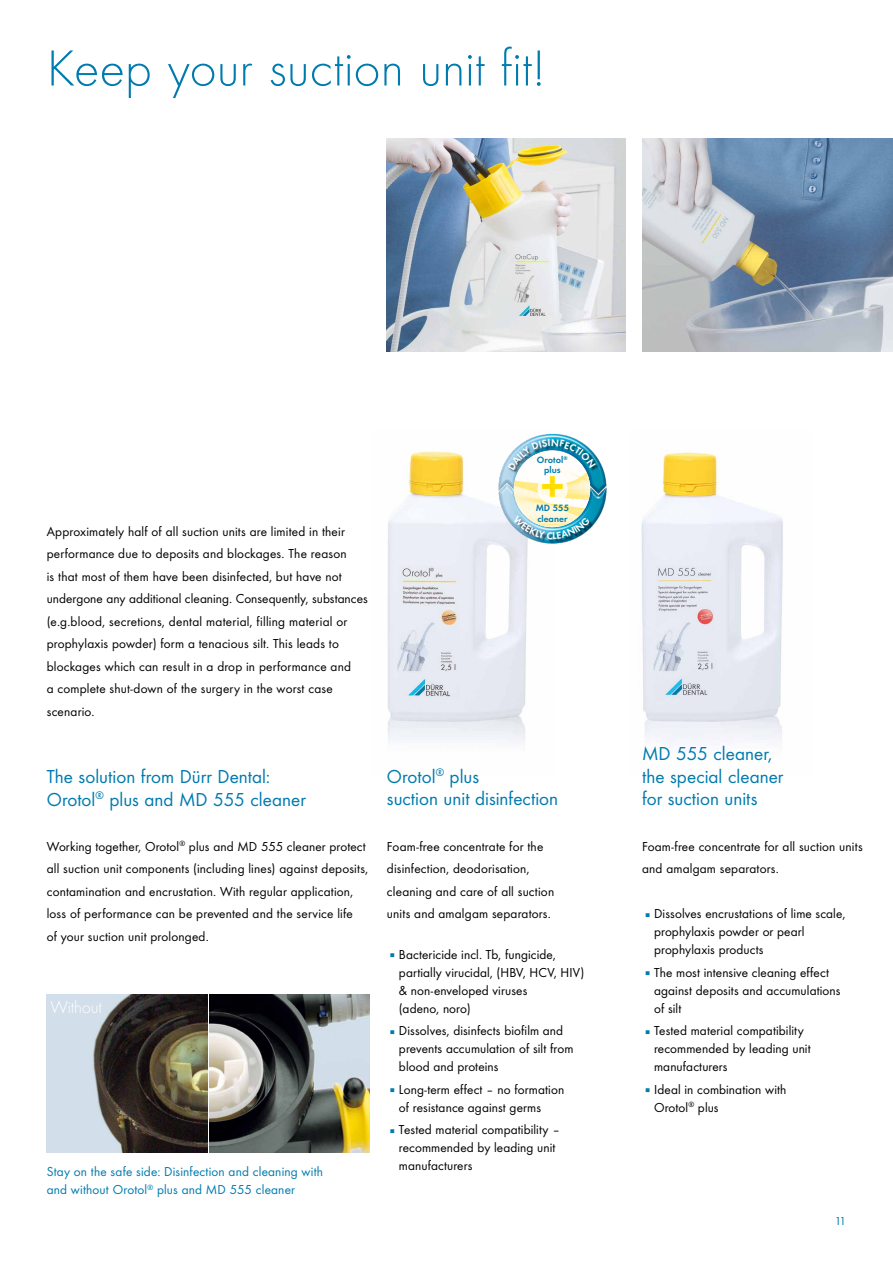
<style>
.page{position:relative;width:893px;height:1263px;background:#fff}
.page>*{position:absolute;margin:0;border:0;box-sizing:border-box;transform-origin:0 0}
.t1{font:300 52.5px "Futura";color:#007baf}
.t2{font:700 43.5px "Futura";color:#fd0}
.t3{font:19.5px/22.5px "Futura Boo";color:#007baf}
.t4{font:300 18px "Futura";letter-spacing:-.015em;color:#fff}
.t5{font:13.5px/22.5px "Futura Boo";letter-spacing:.01em;color:#000}
.t6{font:13.5px/18px "Futura Boo";letter-spacing:.015em;color:#007baf}
.t7{font:12px "Futura Boo";color:#007baf}
.t8{font:9.45px/10.4px "Futura Dem";color:#007baf;text-align:center}
.s1{color:#007baf}
</style>
<div class="page">
<img style="left:47px;top:995px;width:160px;height:157px">
<img style="left:209px;top:995px;width:161px;height:157px">
<img style="left:387px;top:433px;width:168px;height:310px">
<img style="left:641px;top:451px;width:142px;height:294px">
<img style="left:498px;top:434px;width:109px;height:110px">
<img style="left:514px;top:451px;width:76px;height:76px;border-radius:38px">
<svg style="left:537px;top:474px;width:31px;height:30px"></svg>
<img style="left:642px;top:139px;width:251px;height:212px">
<img style="left:387px;top:139px;width:238px;height:212px">
<div style="left:508px;top:439px;width:91px;height:35px;background:#000;opacity:.75"></div>
<div style="left:515px;top:516px;width:78px;height:27px;background:#000;opacity:.75"></div>
<svg style="left:508px;top:439px;width:88px;height:31px"></svg>
<svg style="left:513px;top:515px;width:77px;height:24px;background:#80b6bf"></svg>
<h1 class="t1" style="left:47px;top:34px;width:500px">Keep your suction unit fit!</h1>
<p class="t5" style="left:47px;top:519px;width:323px">Approximately half of all suction units are limited in their performance due to deposits and blockages. The reason<br>is that most of them have been disinfected, but have not undergone any additional cleaning. Consequently, substances (e.g.blood, secretions, dental material, filling material or prophylaxis powder) form a tenacious silt. This leads to blockages which can result in a drop in performance and<br>a complete shut-down of the surgery in the worst case scenario.</p>
<p class="t8" style="left:537px;top:454px;width:32px">Orotol<sup>® </sup>plus</p>
<p class="t8" style="left:536px;top:502px;width:35px;text-align:left">MD 555 cleaner</p>
<h2 class="t2" style="left:540px;top:454px;width:28px">+</h2>
<h3 class="t3" style="left:47px;top:764px;width:261px">The solution from Dürr Dental:<br>Orotol<sup>®</sup> plus and MD 555 cleaner</h3>
<p class="t5" style="left:47px;top:834px;width:323px">Working together, Orotol<sup>®</sup> plus and MD 555 cleaner protect all suction unit components (including lines) against deposits, contamination and encrustation. With regular application, loss of performance can be prevented and the service life<br>of your suction unit prolonged.</p>
<h3 class="t4" style="left:51px;top:995px;width:53px">Without</h3>
<p class="t6" style="left:47px;top:1162px;width:278px">Stay on the safe side: Disinfection and cleaning with and without Orotol<sup>®</sup> plus and MD 555 cleaner</p>
<h3 class="t3" style="left:387px;top:764px;width:173px">Orotol<sup>®</sup> plus<br>suction unit disinfection</h3>
<p class="t5" style="left:387px;top:834px;width:169px">Foam-free concentrate for the disinfection, deodorisation, cleaning and care of all suction units and amalgam separators.</p>
<p class="t5" style="left:399px;top:944px;width:187px;line-height:18px;text-indent:-12px"><span class="s1">˾</span>Bactericide incl. Tb, fungicide, partially virucidal, (HBV, HCV, HIV) &amp; non-enveloped viruses<br>(adeno, noro)</p>
<p class="t5" style="left:399px;top:1021px;width:176px;line-height:18px;text-indent:-12px"><span class="s1">˾</span>Dissolves, disinfects biofilm and prevents accumulation of silt from blood and proteins</p>
<p class="t5" style="left:399px;top:1079px;width:167px;line-height:18px;text-indent:-12px"><span class="s1">˾</span>Long-term effect – no formation of resistance against germs</p>
<p class="t5" style="left:399px;top:1120px;width:163px;line-height:18px;text-indent:-12px"><span class="s1">˾</span>Tested material compatibility – recommended by leading unit manufacturers</p>
<h3 class="t3" style="left:642px;top:741px;width:143px">MD 555 cleaner, the special cleaner for suction units</h3>
<p class="t5" style="left:642px;top:834px;width:222px">Foam-free concentrate for all suction units and amalgam separators.</p>
<p class="t5" style="left:654px;top:904px;width:193px;line-height:18px;text-indent:-12px"><span class="s1">˾</span>Dissolves encrustations of lime scale, prophylaxis powder or pearl prophylaxis products</p>
<p class="t5" style="left:654px;top:962px;width:188px;line-height:18px;text-indent:-12px"><span class="s1">˾</span>The most intensive cleaning effect against deposits and accumulations of silt</p>
<p class="t5" style="left:654px;top:1021px;width:158px;line-height:18px;text-indent:-12px"><span class="s1">˾</span>Tested material compatibility recommended by leading unit manufacturers</p>
<p class="t5" style="left:654px;top:1079px;width:134px;line-height:18px;text-indent:-12px"><span class="s1">˾</span>Ideal in combination with<br>Orotol<sup>®</sup> plus</p>
<p class="t7" style="left:834px;top:1213px;width:13px">11</p>
</div>
